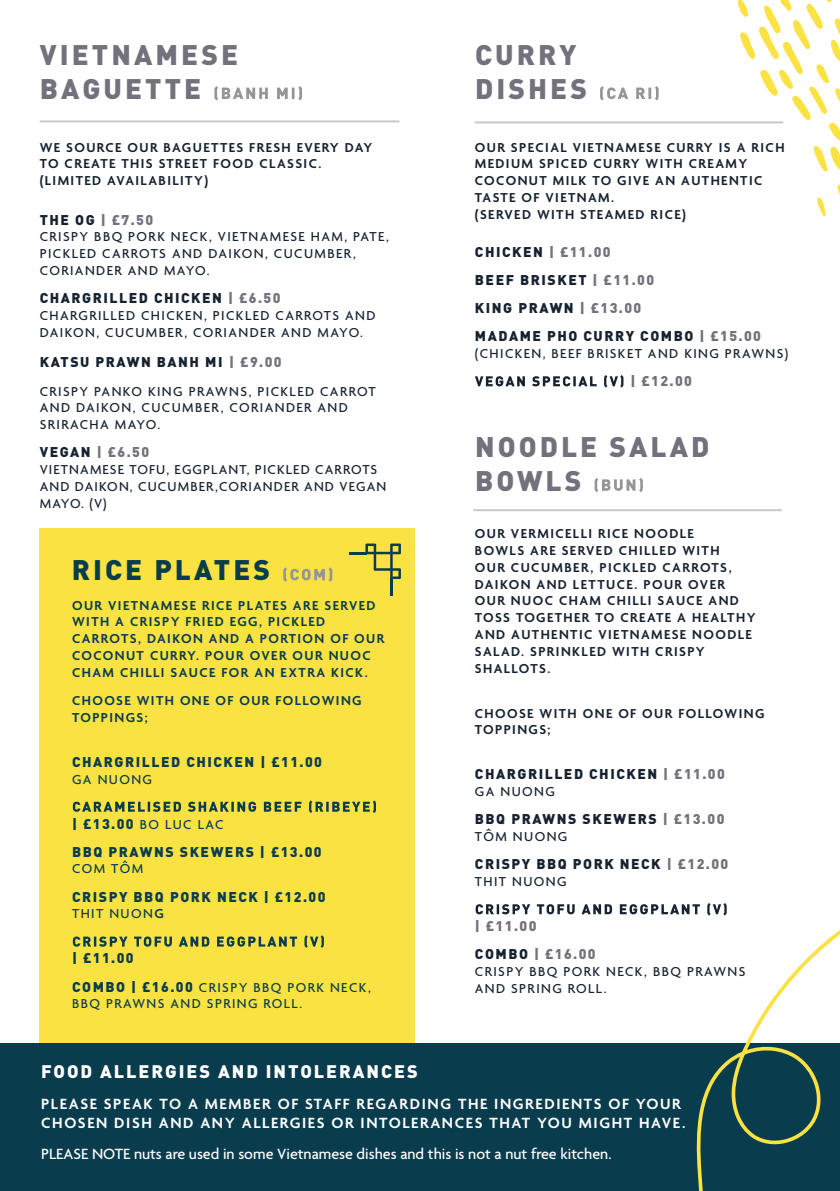
<style>
.page{position:relative;width:840px;height:1191px;background:#fff}
.page>*{position:absolute;margin:0;border:0;box-sizing:border-box;transform-origin:0 0}
.t1{font:900 28px/33.6px "DIN Pro";letter-spacing:.11em;color:#72717c}
.t2{font:900 28px "DIN Pro";letter-spacing:.11em;color:#093c4d}
.t3{font:900 18px "DIN Pro";letter-spacing:.11em;color:#fff}
.t4{font:600 16px/19.2px "Agenda";letter-spacing:.1em;color:#fff}
.t5{font:500 16px "Agenda";color:#fff}
.t6{font:600 14px/16.8px "Agenda";letter-spacing:.1em;color:#162230}
.t7{font:500 14px/16.8px "Agenda";letter-spacing:.1em;color:#162230}
.t8{font:900 14px/28.2px "DIN Pro";letter-spacing:.11em;color:#162230}
.t9{font:600 14px/16.8px "Agenda";letter-spacing:.1em;color:#093c4d}
.t10{font:500 14px/16.8px "Agenda";letter-spacing:.1em;color:#093c4d}
.t11{font:500 14px/16.8px "Agenda";letter-spacing:.08em;color:#162230}
.t12{font:900 14px "DIN Pro";letter-spacing:.11em;color:#093c4d}
.t13{font:900 14px/28.2px "DIN Pro";letter-spacing:.11em;color:#72717c}
.s1{color:#162230}
.s2{color:#72717c}
.s3{font-family:"DIN Pro";font-weight:900}
.s4{font-weight:600}
</style>
<div class="page">
<div style="left:39px;top:528px;width:376px;height:663px;background:#f9e242"></div>
<svg style="left:600px;top:86px;width:58px;height:14px"></svg>
<svg style="left:594px;top:478px;width:48px;height:14px"></svg>
<svg style="left:475px;top:375px;width:148px;height:12px"></svg>
<svg style="left:475px;top:903px;width:251px;height:12px"></svg>
<svg style="left:73px;top:800px;width:303px;height:13px"></svg>
<svg style="left:73px;top:935px;width:251px;height:13px"></svg>
<svg style="left:214px;top:86px;width:88px;height:14px"></svg>
<svg style="left:283px;top:567px;width:49px;height:15px"></svg>
<svg style="left:349px;top:543px;width:51px;height:52px"></svg>
<svg style="left:737px;top:0;width:102px;height:216px"></svg>
<div style="left:0;top:1043px;width:839px;height:148px;background:#093c4d"></div>
<hr style="left:40px;top:120px;width:359px;height:2px;background:#c7c8ca">
<hr style="left:474px;top:121px;width:308px;height:2px;background:#c7c8ca">
<hr style="left:473px;top:509px;width:308px;height:2px;background:#c7c8ca">
<svg style="left:696px;top:930px;width:143px;height:261px"></svg>
<h1 class="t1" style="left:40px;top:37px;width:200px">VIETNAMESE<br>BAGUETTE</h1>
<p class="t6" style="left:40px;top:139px;width:334px">WE SOURCE OUR BAGUETTES FRESH EVERY DAY<br>TO CREATE THIS STREET FOOD CLASSIC. (LIMITED AVAILABILITY)</p>
<p class="t13" style="left:40px;top:205px;width:115px"><span class="s1">THE OG</span> | £7.50</p>
<p class="t7" style="left:40px;top:229px;width:350px">CRISPY BBQ PORK NECK, VIETNAMESE HAM, PATE,<br>PICKLED CARROTS AND DAIKON, CUCUMBER,<br>CORIANDER AND MAYO.</p>
<p class="t8" style="left:40px;top:283px;width:242px">CHARGRILLED CHICKEN <span class="s2">| £6.50</span></p>
<p class="t7" style="left:40px;top:308px;width:337px">CHARGRILLED CHICKEN, PICKLED CARROTS AND<br>DAIKON, CUCUMBER, CORIANDER AND MAYO.</p>
<p class="t8" style="left:40px;top:348px;width:243px">KATSU PRAWN BANH MI <span class="s2">| £9.00</span></p>
<p class="t7" style="left:40px;top:383px;width:337px">CRISPY PANKO KING PRAWNS, PICKLED CARROT<br>AND DAIKON, CUCUMBER, CORIANDER AND<br>SRIRACHA MAYO.</p>
<p class="t13" style="left:40px;top:437px;width:111px"><span class="s1">VEGAN</span> | £6.50</p>
<p class="t11" style="left:40px;top:462px;width:348px">VIETNAMESE TOFU, EGGPLANT, PICKLED CARROTS<br>AND DAIKON, CUCUMBER,CORIANDER AND VEGAN<br>MAYO. (V)</p>
<h1 class="t2" style="left:72px;top:551px;width:200px">RICE PLATES</h1>
<p class="t9" style="left:72px;top:597px;width:314px">OUR VIETNAMESE RICE PLATES ARE SERVED WITH A CRISPY FRIED EGG, PICKLED CARROTS, DAIKON AND A PORTION OF OUR COCONUT CURRY. POUR OVER OUR NUOC CHAM CHILLI SAUCE FOR AN EXTRA KICK.</p>
<p class="t9" style="left:72px;top:693px;width:291px">CHOOSE WITH ONE OF OUR FOLLOWING<br>TOPPINGS;</p>
<p class="t12" style="left:72px;top:752px;width:251px">CHARGRILLED CHICKEN | £11.00</p>
<p class="t10" style="left:72px;top:771px;width:81px">GA NUONG</p>
<p class="t10" style="left:72px;top:816px;width:153px"><span class="s3">| £13.00</span> BO LUC LAC</p>
<p class="t12" style="left:72px;top:842px;width:251px">BBQ PRAWNS SKEWERS | £13.00</p>
<p class="t10" style="left:72px;top:861px;width:73px">COM TÔM</p>
<p class="t12" style="left:72px;top:887px;width:255px">CRISPY BBQ PORK NECK | £12.00</p>
<p class="t10" style="left:72px;top:906px;width:93px">THIT NUON<span class="s4">G</span></p>
<p class="t12" style="left:72px;top:948px;width:63px">| £11.00</p>
<p class="t10" style="left:72px;top:979px;width:300px"><span class="s3">COMBO | £16.00</span> CRISPY BBQ PORK NECK,<br>BBQ PRAWNS AND SPRING ROLL.</p>
<h1 class="t1" style="left:474px;top:37px;width:113px">CURRY<br>DISHES</h1>
<p class="t6" style="left:474px;top:139px;width:311px">OUR SPECIAL VIETNAMESE CURRY IS A RICH<br>MEDIUM SPICED CURRY WITH CREAMY<br>COCONUT MILK TO GIVE AN AUTHENTIC<br>TASTE OF VIETNAM.<br>(SERVED WITH STEAMED RICE)</p>
<p class="t8" style="left:474px;top:237px;width:287px">CHICKEN <span class="s2">| £11.00<br></span>BEEF BRISKET <span class="s2">| £11.00<br></span>KING PRAWN <span class="s2">| £13.00<br></span>MADAME PHO CURRY COMBO <span class="s2">| £15.00</span></p>
<p class="t7" style="left:474px;top:346px;width:315px">(CHICKEN, BEEF BRISKET AND KING PRAWNS)</p>
<p class="t13" style="left:630px;top:366px;width:63px">| £12.00</p>
<h1 class="t1" style="left:474px;top:429px;width:236px">NOODLE SALAD<br>BOWLS</h1>
<p class="t6" style="left:474px;top:526px;width:282px">OUR VERMICELLI RICE NOODLE<br>BOWLS ARE SERVED CHILLED WITH<br>OUR CUCUMBER, PICKLED CARROTS,<br>DAIKON AND LETTUCE. POUR OVER<br>OUR NUOC CHAM CHILLI SAUCE AND<br>TOSS TOGETHER TO CREATE A HEALTHY<br>AND AUTHENTIC VIETNAMESE NOODLE<br>SALAD. SPRINKLED WITH CRISPY<br>SHALLOTS.</p>
<p class="t6" style="left:474px;top:705px;width:291px">CHOOSE WITH ONE OF OUR FOLLOWING<br>TOPPINGS;</p>
<p class="t8" style="left:474px;top:759px;width:251px">CHARGRILLED CHICKEN <span class="s2">| £11.00</span></p>
<p class="t7" style="left:474px;top:784px;width:81px">GA NUONG</p>
<p class="t8" style="left:474px;top:804px;width:251px">BBQ PRAWNS SKEWERS <span class="s2">| £13.00</span></p>
<p class="t7" style="left:474px;top:829px;width:94px">TÔM NUONG</p>
<p class="t8" style="left:474px;top:849px;width:255px">CRISPY BBQ PORK NECK <span class="s2">| £12.00</span></p>
<p class="t7" style="left:474px;top:874px;width:93px">THIT NUONG</p>
<p class="t13" style="left:474px;top:911px;width:122px">| £11.00<br><span class="s1">COMBO</span> | £16.00</p>
<p class="t7" style="left:474px;top:964px;width:272px">CRISPY BBQ PORK NECK, BBQ PRAWNS<br>AND SPRING ROLL.</p>
<p class="t3" style="left:41px;top:1059px;width:378px">FOOD ALLERGIES AND INTOLERANCES</p>
<p class="t4" style="left:41px;top:1095px;width:645px">PLEASE SPEAK TO A MEMBER OF STAFF REGARDING THE INGREDIENTS OF YOUR<br>CHOSEN DISH AND ANY ALLERGIES OR INTOLERANCES THAT YOU MIGHT HAVE.</p>
<p class="t5" style="left:41px;top:1145px;width:571px">PLEASE NOTE nuts are used in some Vietnamese dishes and this is not a nut free kitchen.</p>
</div>
